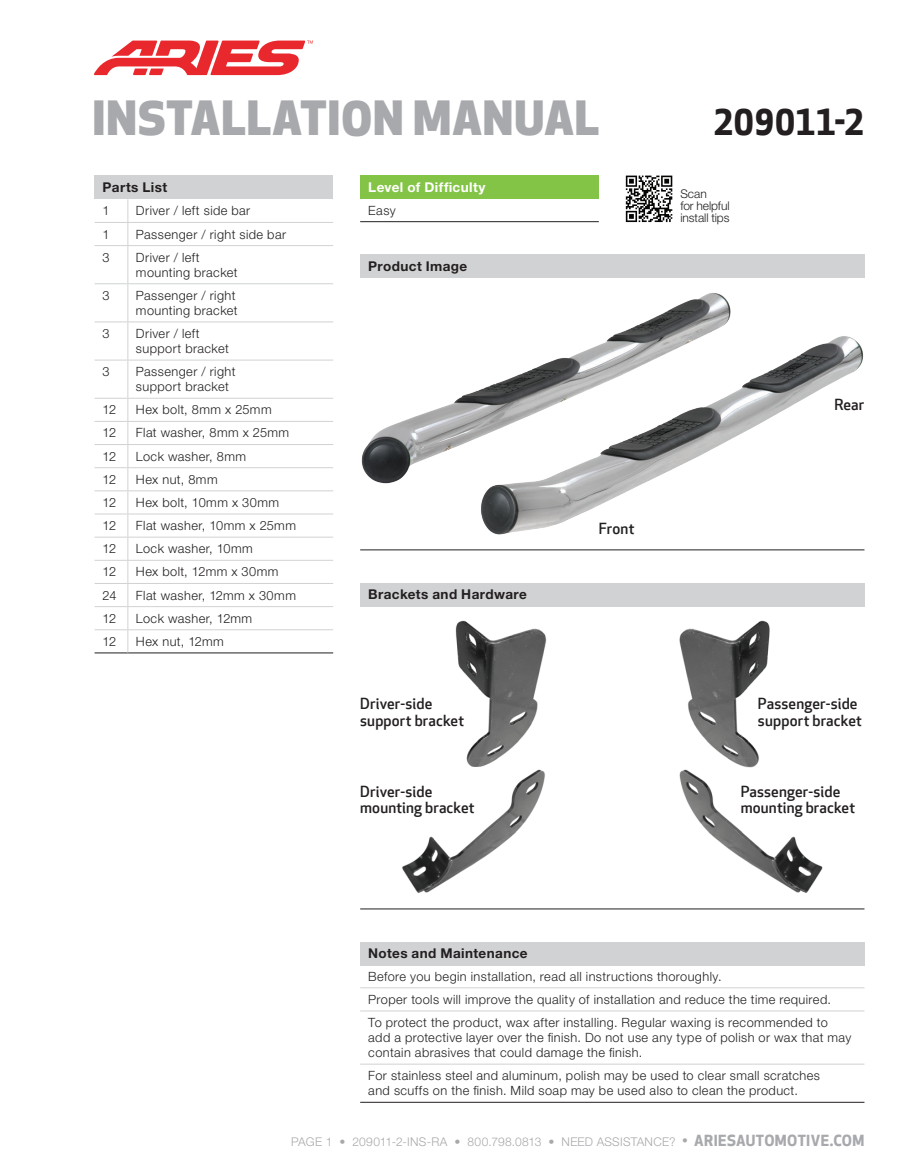
<style>
.page{position:relative;width:905px;height:1175px;background:#fff}
.page>*{position:absolute;margin:0;border:0;box-sizing:border-box;transform-origin:0 0}
.t1{font:800 46.05px "Apex New";letter-spacing:.02em;color:#a8a9ad}
.t2{font:700 34.5px "Apex New";letter-spacing:-.01em;color:#231f20}
.t3{font:500 15px/16.5px "Apex New";letter-spacing:.01em;color:#231f20}
.t4{font:700 13.5px "Helvetica Neue LT Std";letter-spacing:.03em;color:#231f20}
.t5{font:700 13.5px "Helvetica Neue LT Std";letter-spacing:.03em;color:#fff}
.t6{font:300 12.75px/15px "Helvetica Neue LT Std";letter-spacing:.03em;color:#231f20}
.t7{font:300 12px "Helvetica Neue LT Std";letter-spacing:.02em;color:#a8a9ad}
.t8{font:300 12px/12px "Helvetica Neue LT Std";letter-spacing:-.005em;color:#231f20}
.s1{font-family:"Apex New";font-weight:500;font-size:15px}
.s2{font-family:"Apex New";font-weight:700;font-size:15px}
</style>
<div class="page">
<div style="left:360px;top:582px;width:504px;height:24px;background:#d1d2d4"></div>
<hr style="left:360px;top:908px;width:504px;height:1px;background:#231f20">
<img style="left:455px;top:620px;width:91px;height:147px">
<img style="left:402px;top:769px;width:143px;height:124px">
<img style="left:679px;top:769px;width:144px;height:124px">
<img style="left:679px;top:620px;width:91px;height:148px">
<div style="left:360px;top:254px;width:504px;height:24px;background:#d1d2d4"></div>
<hr style="left:360px;top:549px;width:504px;height:1px;background:#231f20">
<img style="left:361px;top:293px;width:503px;height:242px">
<div style="left:360px;top:941px;width:504px;height:24px;background:#d1d2d4"></div>
<hr style="left:360px;top:987px;width:504px;height:1px;background:#d1d2d4">
<hr style="left:360px;top:1010px;width:504px;height:1px;background:#d1d2d4">
<hr style="left:360px;top:1101px;width:504px;height:1px;background:#231f20">
<hr style="left:360px;top:1063px;width:504px;height:1px;background:#d1d2d4">
<div style="left:360px;top:176px;width:238px;height:23px;background:#83c447"></div>
<hr style="left:360px;top:221px;width:238px;height:1px;background:#231f20">
<div style="left:94px;top:176px;width:239px;height:23px;background:#d1d2d4"></div>
<hr style="left:94px;top:222px;width:34px;height:1px;background:#d1d2d4">
<hr style="left:128px;top:222px;width:205px;height:1px;background:#d1d2d4">
<hr style="left:94px;top:245px;width:34px;height:1px;background:#d1d2d4">
<hr style="left:128px;top:245px;width:205px;height:1px;background:#d1d2d4">
<hr style="left:94px;top:283px;width:34px;height:1px;background:#d1d2d4">
<hr style="left:128px;top:283px;width:205px;height:1px;background:#d1d2d4">
<hr style="left:94px;top:321px;width:34px;height:1px;background:#d1d2d4">
<hr style="left:128px;top:321px;width:205px;height:1px;background:#d1d2d4">
<hr style="left:94px;top:360px;width:34px;height:1px;background:#d1d2d4">
<hr style="left:128px;top:360px;width:205px;height:1px;background:#d1d2d4">
<hr style="left:94px;top:398px;width:34px;height:1px;background:#d1d2d4">
<hr style="left:128px;top:398px;width:205px;height:1px;background:#d1d2d4">
<hr style="left:94px;top:421px;width:34px;height:1px;background:#d1d2d4">
<hr style="left:128px;top:421px;width:205px;height:1px;background:#d1d2d4">
<hr style="left:94px;top:444px;width:34px;height:1px;background:#d1d2d4">
<hr style="left:128px;top:444px;width:205px;height:1px;background:#d1d2d4">
<hr style="left:94px;top:467px;width:34px;height:1px;background:#d1d2d4">
<hr style="left:128px;top:467px;width:205px;height:1px;background:#d1d2d4">
<hr style="left:94px;top:490px;width:34px;height:1px;background:#d1d2d4">
<hr style="left:128px;top:490px;width:205px;height:1px;background:#d1d2d4">
<hr style="left:94px;top:513px;width:34px;height:1px;background:#d1d2d4">
<hr style="left:128px;top:513px;width:205px;height:1px;background:#d1d2d4">
<hr style="left:94px;top:537px;width:34px;height:1px;background:#d1d2d4">
<hr style="left:128px;top:537px;width:205px;height:1px;background:#d1d2d4">
<hr style="left:94px;top:560px;width:34px;height:1px;background:#d1d2d4">
<hr style="left:128px;top:560px;width:205px;height:1px;background:#d1d2d4">
<hr style="left:94px;top:583px;width:34px;height:1px;background:#d1d2d4">
<hr style="left:128px;top:583px;width:205px;height:1px;background:#d1d2d4">
<hr style="left:94px;top:606px;width:34px;height:1px;background:#d1d2d4">
<hr style="left:128px;top:606px;width:205px;height:1px;background:#d1d2d4">
<hr style="left:94px;top:629px;width:34px;height:1px;background:#d1d2d4">
<hr style="left:128px;top:629px;width:205px;height:1px;background:#d1d2d4">
<hr style="left:94px;top:652px;width:34px;height:1px;background:#231f20">
<hr style="left:128px;top:652px;width:205px;height:1px;background:#231f20">
<svg style="left:127px;top:199px;width:1px;height:46px"></svg>
<hr style="left:127px;top:246px;width:1px;height:37px;background:#d1d2d4">
<hr style="left:127px;top:284px;width:1px;height:37px;background:#d1d2d4">
<hr style="left:127px;top:322px;width:1px;height:38px;background:#d1d2d4">
<hr style="left:127px;top:360px;width:1px;height:38px;background:#d1d2d4">
<svg style="left:127px;top:399px;width:1px;height:253px"></svg>
<svg style="left:626px;top:176px;width:46px;height:46px"></svg>
<svg style="left:94px;top:41px;width:219px;height:34px"></svg>
<h1 class="t1" style="left:93px;top:93px;width:508px">INSTALLATION MANUAL</h1>
<h2 class="t2" style="left:713px;top:102px;width:153px">209011-2</h2>
<p class="t4" style="left:103px;top:179px;width:66px">Parts List</p>
<p class="t6" style="left:103px;top:203px;width:9px">1</p>
<p class="t6" style="left:136px;top:203px;width:116px">Driver / left side bar</p>
<p class="t6" style="left:103px;top:226px;width:9px">1</p>
<p class="t6" style="left:136px;top:226px;width:152px">Passenger / right side bar</p>
<p class="t6" style="left:103px;top:249px;width:9px">3</p>
<p class="t6" style="left:136px;top:249px;width:103px">Driver / left mounting bracket</p>
<p class="t6" style="left:103px;top:287px;width:9px">3</p>
<p class="t6" style="left:136px;top:287px;width:103px">Passenger / right mounting bracket</p>
<p class="t6" style="left:103px;top:326px;width:9px">3</p>
<p class="t6" style="left:136px;top:326px;width:94px">Driver / left support bracket</p>
<p class="t6" style="left:103px;top:364px;width:9px">3</p>
<p class="t6" style="left:136px;top:364px;width:101px">Passenger / right support bracket</p>
<p class="t6" style="left:103px;top:402px;width:15px">12</p>
<p class="t6" style="left:136px;top:402px;width:137px">Hex bolt, 8mm x 25mm</p>
<p class="t6" style="left:103px;top:425px;width:15px">12</p>
<p class="t6" style="left:136px;top:425px;width:155px">Flat washer, 8mm x 25mm</p>
<p class="t6" style="left:103px;top:448px;width:15px">12</p>
<p class="t6" style="left:136px;top:448px;width:112px">Lock washer, 8mm</p>
<p class="t6" style="left:103px;top:471px;width:15px">12</p>
<p class="t6" style="left:136px;top:471px;width:83px">Hex nut, 8mm</p>
<p class="t6" style="left:103px;top:494px;width:15px">12</p>
<p class="t6" style="left:136px;top:494px;width:145px">Hex bolt, 10mm x 30mm</p>
<p class="t6" style="left:103px;top:518px;width:15px">12</p>
<p class="t6" style="left:136px;top:518px;width:161px">Flat washer, 10mm x 25mm</p>
<p class="t6" style="left:103px;top:541px;width:15px">12</p>
<p class="t6" style="left:136px;top:541px;width:118px">Lock washer, 10mm</p>
<p class="t6" style="left:103px;top:564px;width:15px">12</p>
<p class="t6" style="left:136px;top:564px;width:144px">Hex bolt, 12mm x 30mm</p>
<p class="t6" style="left:103px;top:587px;width:15px">24</p>
<p class="t6" style="left:136px;top:587px;width:161px">Flat washer, 12mm x 30mm</p>
<p class="t6" style="left:103px;top:610px;width:15px">12</p>
<p class="t6" style="left:136px;top:610px;width:118px">Lock washer, 12mm</p>
<p class="t6" style="left:103px;top:633px;width:15px">12</p>
<p class="t6" style="left:136px;top:633px;width:89px">Hex nut, 12mm</p>
<p class="t5" style="left:368px;top:179px;width:119px">Level of Difficulty</p>
<p class="t6" style="left:368px;top:202px;width:29px">Easy</p>
<p class="t4" style="left:368px;top:258px;width:100px">Product Image</p>
<p class="t4" style="left:368px;top:586px;width:160px">Brackets and Hardware</p>
<p class="t3" style="left:360px;top:696px;width:105px">Driver-side support bracket</p>
<p class="t3" style="left:360px;top:783px;width:116px">Driver-side mounting bracket</p>
<p class="t8" style="left:680px;top:187px;width:51px">Scan<br>for helpful install tips</p>
<p class="t3" style="left:598px;top:520px;width:37px">Front</p>
<p class="t3" style="left:834px;top:396px;width:32px">Rear</p>
<p class="t3" style="left:758px;top:696px;width:105px">Passenger-side support bracket</p>
<p class="t3" style="left:740px;top:783px;width:116px">Passenger-side mounting bracket</p>
<p class="t4" style="left:368px;top:945px;width:161px">Notes and Maintenance</p>
<p class="t6" style="left:368px;top:964px;width:464px;line-height:23.1px">Before you begin installation, read all instructions thoroughly.<br>Proper tools will improve the quality of installation and reduce the time required.<br>To protect the product, wax after installing. Regular waxing is recommended to</p>
<p class="t6" style="left:368px;top:1029px;width:484px">add a protective layer over the finish. Do not use any type of polish or wax that may contain abrasives that could damage the finish.</p>
<p class="t6" style="left:368px;top:1067px;width:453px">For stainless steel and aluminum, polish may be used to clear small scratches and scuffs on the finish. Mild soap may be used also to clean the product.</p>
<p class="t7" style="left:291px;top:1134px;width:574px">PAGE 1 • 209011-2-INS-RA • 800.798.0813 • NEED ASSISTANCE? <span class="s1">•</span> <span class="s2">ARIESAUTOMOTIVE.COM</span></p>
</div>
